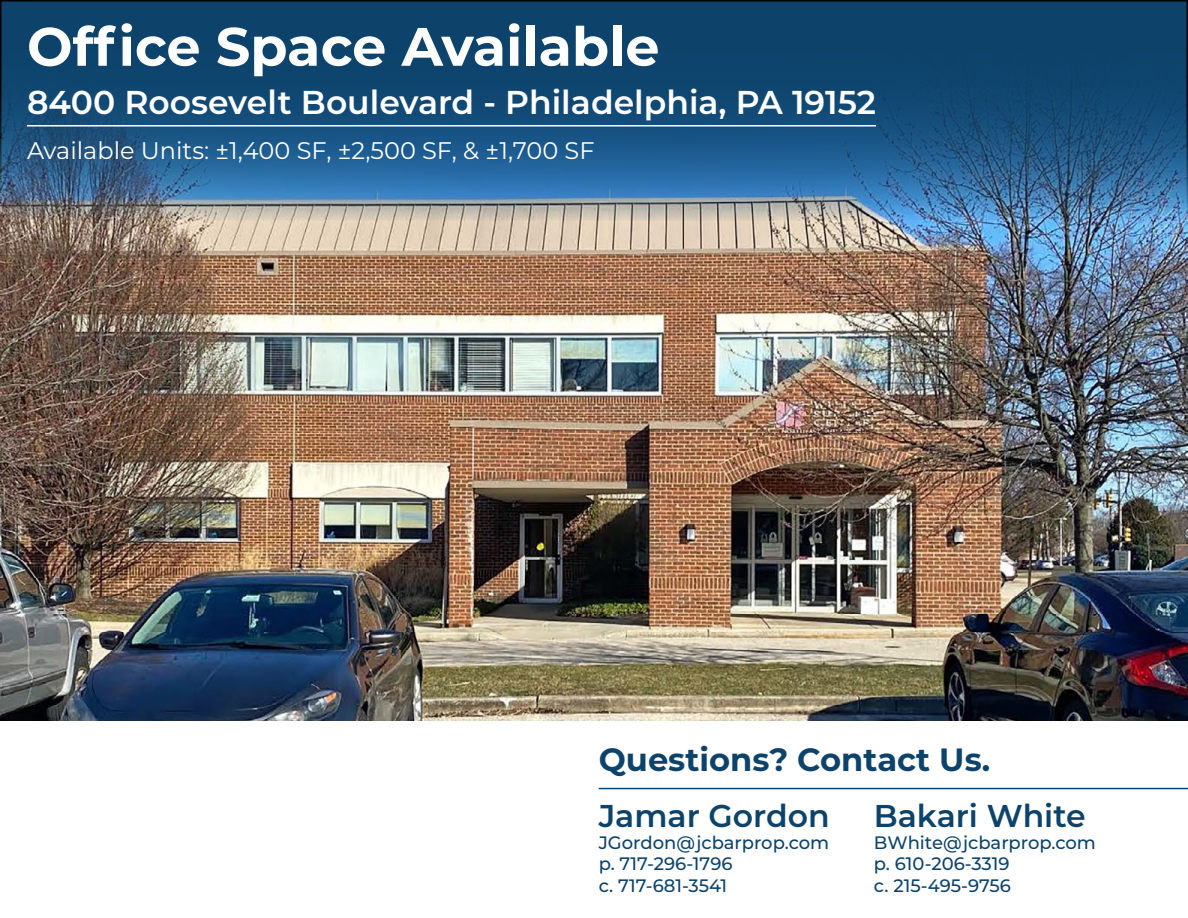
<style>
.page{position:relative;width:1188px;height:918px;background:#fff}
.page>*{position:absolute;margin:0;border:0;box-sizing:border-box;transform-origin:0 0}
.t1{font:700 54px "Montserrat";color:#fff}
.t2{font:600 33px "Montserrat";color:#fff}
.t3{font:700 32.1px "Montserrat";color:#0d436b}
.t4{font:600 31.5px "Montserrat";color:#0d436b}
.t5{font:24px "Montserrat";color:#fff}
.t6{font:500 18px/21.6px "Montserrat";color:#0d436b}
</style>
<div class="page">
<img style="left:0;top:220px;width:1188px;height:500px">
<svg style="left:3px;top:3px;width:1182px;height:214px;background:#21557f"></svg>
<div style="left:0;top:0;width:1188px;height:220px;border:2px solid #000"></div>
<hr style="left:599px;top:788px;width:589px;height:1px;background:#0d436b">
<hr style="left:27px;top:125px;width:849px;height:2px;background:#fff">
<h1 class="t1" style="left:27px;top:8px;width:634px">Office Space Available</h1>
<h2 class="t2" style="left:27px;top:79px;width:851px">8400 Roosevelt Boulevard - Philadelphia, PA 19152</h2>
<h3 class="t5" style="left:27px;top:134px;width:569px">Available Units: ±1,400 SF, ±2,500 SF, &amp; ±1,700 SF</h3>
<h3 class="t3" style="left:599px;top:737px;width:393px">Questions? Contact Us.</h3>
<h3 class="t4" style="left:599px;top:794px;width:233px">Jamar Gordon</h3>
<p class="t6" style="left:599px;top:831px;width:232px">JGordon@jcbarprop.com p. 717-296-1796<br>c. 717-681-3541</p>
<h3 class="t4" style="left:874px;top:794px;width:213px">Bakari White</h3>
<p class="t6" style="left:874px;top:831px;width:224px">BWhite@jcbarprop.com p. 610-206-3319<br>c. 215-495-9756</p>
</div>
